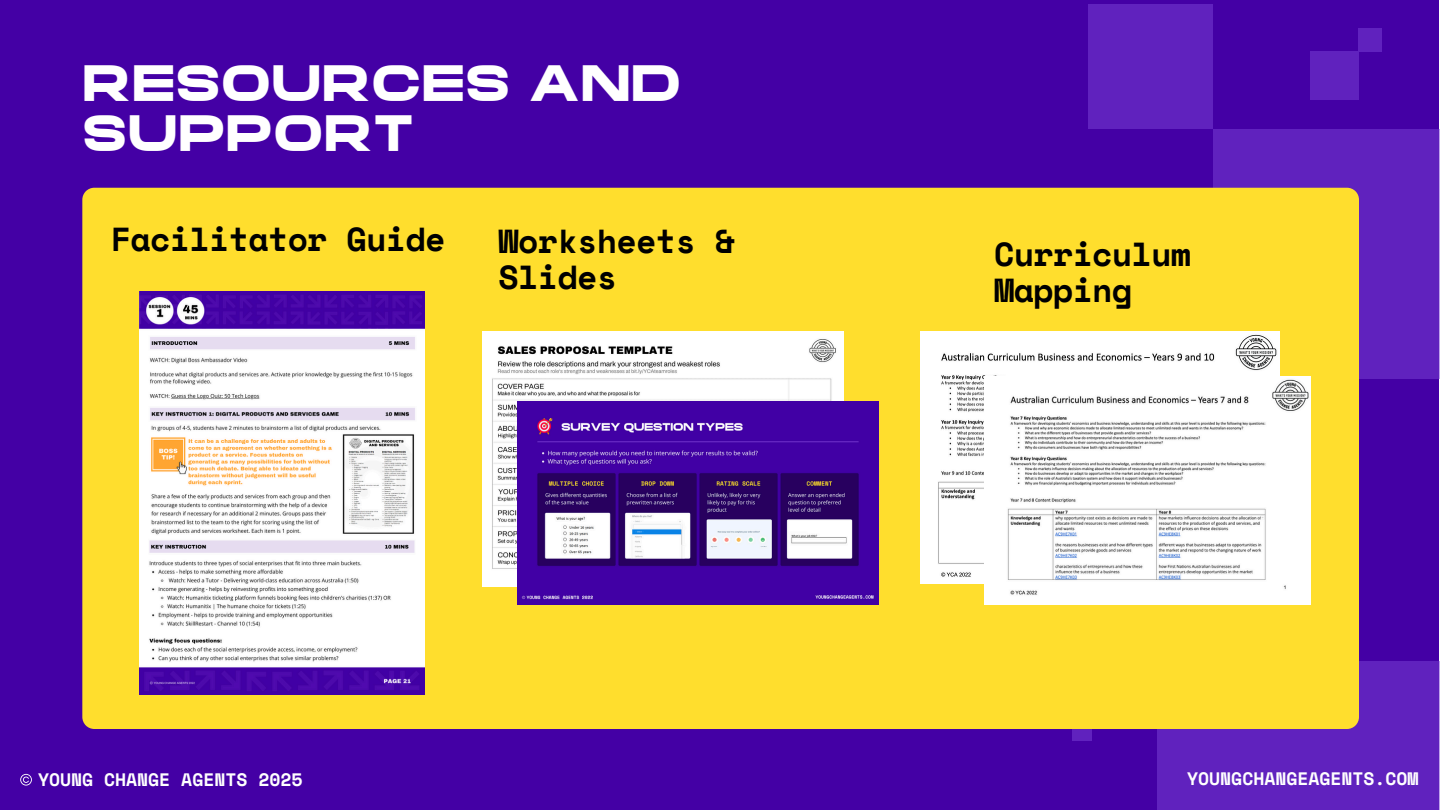
<style>
.page{position:relative;width:1440px;height:810px;background:#fff}
.page>*{position:absolute;margin:0;border:0;box-sizing:border-box;transform-origin:0 0}
.t1{font:700 50px/49.5px "Mortend";color:#fff}
.t2{font:700 33.2px/36px "Space Mono";letter-spacing:-.02em;color:#000}
.t3{font:700 18px "Space Mono";color:#fff}
</style>
<div class="page">
<div style="left:0;top:0;width:1438px;height:810px;background:#4400a5"></div>
<div style="left:1310px;top:662px;width:130px;height:148px;background:#6022be"></div>
<div style="left:1158px;top:662px;width:152px;height:148px;background:#6022be"></div>
<div style="left:1338px;top:129px;width:102px;height:125px;background:#6022be"></div>
<div style="left:1338px;top:254px;width:102px;height:125px;background:#6022be"></div>
<div style="left:1072px;top:721px;width:20px;height:20px;background:#6022be"></div>
<div style="left:1213px;top:129px;width:125px;height:125px;background:#6022be"></div>
<div style="left:1310px;top:52px;width:49px;height:48px;background:#6022be"></div>
<div style="left:1359px;top:29px;width:23px;height:23px;background:#6022be"></div>
<div style="left:1088px;top:4px;width:125px;height:125px;background:#6022be"></div>
<div style="left:82px;top:188px;width:1277px;height:541px;background:#ffde2d"></div>
<img style="left:140px;top:292px;width:285px;height:402px">
<img style="left:483px;top:332px;width:361px;height:255px">
<img style="left:518px;top:401px;width:361px;height:204px">
<img style="left:920px;top:332px;width:359px;height:252px">
<img style="left:984px;top:376px;width:327px;height:228px">
<svg style="left:20px;top:774px;width:12px;height:12px"></svg>
<p class="t1" style="left:82px;top:64px;width:601px">RESOURCES AND<br>SUPPORT</p>
<h1 class="t2" style="left:111px;top:221px;width:336px">Facilitator Guide</h1>
<h2 class="t2" style="left:499px;top:223px;width:238px">Worksheets &amp;<br>Slides</h2>
<p class="t2" style="left:994px;top:235px;width:199px">Curriculum<br>Mapping</p>
<p class="t3" style="left:38px;top:766px;width:266px">YOUNG CHANGE AGENTS 2025</p>
<h2 class="t3" style="left:1187px;top:764px;width:233px">YOUNGCHANGEAGENTS.COM</h2>
</div>
